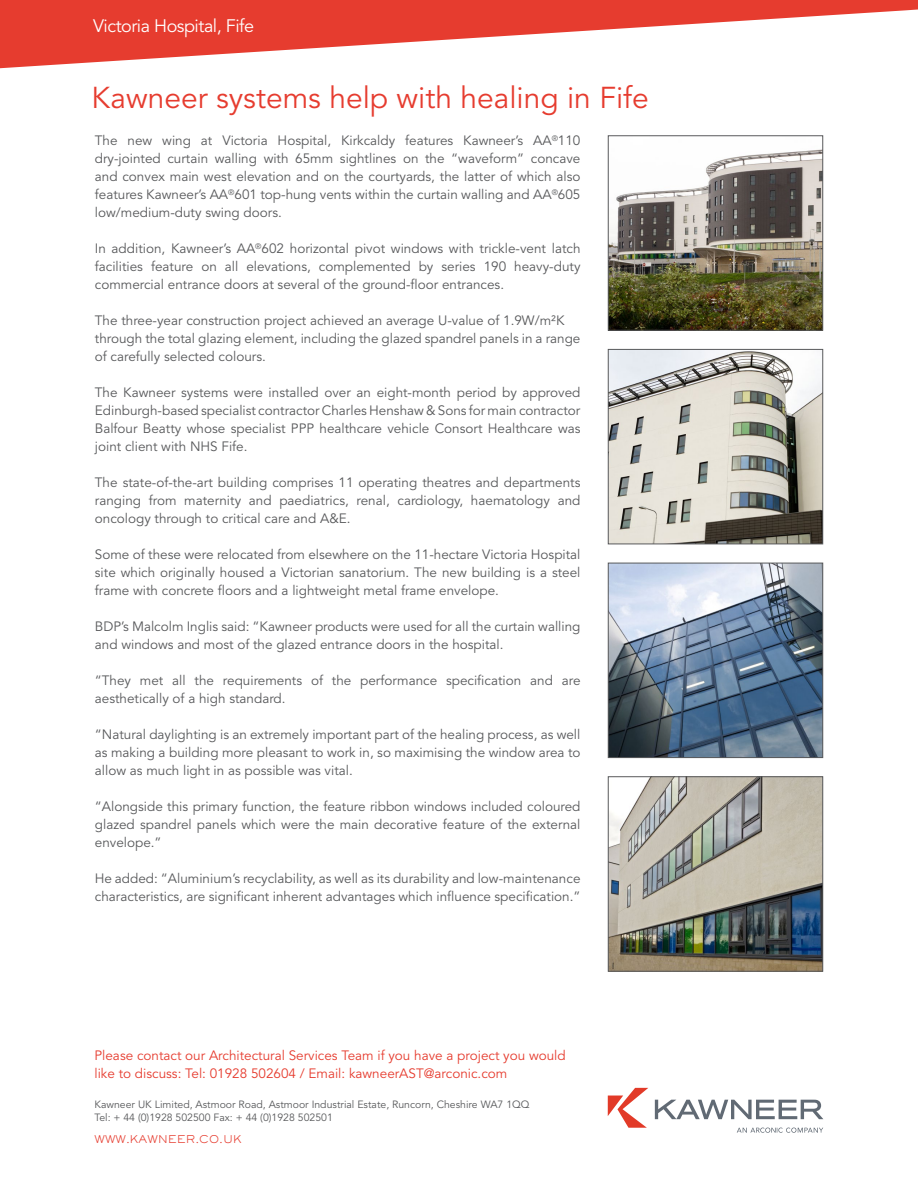
<style>
.page{position:relative;width:918px;height:1188px;background:#fff}
.page>*{position:absolute;margin:0;border:0;box-sizing:border-box;transform-origin:0 0}
.t1{font:30px "Avenir LT Std";color:#e63c2f}
.t2{font:18px "Avenir LT Std";letter-spacing:-.025em;color:#fff}
.t3{font:13.5px/18px "Avenir LT Std";color:#58595b;text-align:justify}
.t4{font:13.5px/18px "Avenir LT Std";color:#e63c2f}
.t5{font:10.5px/12.6px "Avenir LT Std";color:#58595b}
.t6{font:10.5px "Sackers Gothic Light AT";color:#e63c2f}
</style>
<div class="page">
<svg style="left:0;top:0;width:918px;height:68px;fill:#e63c2f"></svg>
<img style="left:610px;top:149px;width:211px;height:180px">
<div style="left:608px;top:135px;width:215px;height:196px;border:1px solid #58595b"></div>
<img style="left:610px;top:351px;width:211px;height:191px">
<div style="left:608px;top:349px;width:215px;height:195px;border:1px solid #58595b"></div>
<img style="left:610px;top:565px;width:211px;height:191px">
<div style="left:608px;top:563px;width:215px;height:195px;border:1px solid #58595b"></div>
<img style="left:610px;top:778px;width:211px;height:192px">
<div style="left:608px;top:776px;width:215px;height:196px;border:1px solid #58595b"></div>
<svg style="left:608px;top:1088px;width:40px;height:40px"></svg>
<svg style="left:655px;top:1100px;width:168px;height:19px"></svg>
<svg style="left:737px;top:1128px;width:86px;height:5px"></svg>
<h2 class="t2" style="left:93px;top:16px;width:163px">Victoria Hospital, Fife</h2>
<h1 class="t1" style="left:92px;top:80px;width:559px">Kawneer systems help with healing in Fife</h1>
<p class="t3" style="left:95px;top:132px;width:487px">The new wing at Victoria Hospital, Kirkcaldy features Kawneer’s AA<sup>®</sup>110 dry-jointed curtain walling with 65mm sightlines on the “waveform” concave and convex main west elevation and on the courtyards, the latter of which also features Kawneer’s AA<sup>®</sup>601 top-hung vents within the curtain walling and AA<sup>®</sup>605 low/medium-duty swing doors.</p>
<p class="t3" style="left:95px;top:240px;width:487px">In addition, Kawneer’s AA<sup>®</sup>602 horizontal pivot windows with trickle-vent latch facilities feature on all elevations, complemented by series 190 heavy-duty commercial entrance doors at several of the ground-floor entrances.</p>
<p class="t3" style="left:95px;top:312px;width:487px;text-align:left">The three-year construction project achieved an average U-value of 1.9W/m²K through the total glazing element, including the glazed spandrel panels in a range of carefully selected colours.</p>
<p class="t3" style="left:95px;top:384px;width:487px">The Kawneer systems were installed over an eight-month period by approved Edinburgh-based specialist contractor Charles Henshaw &amp; Sons for main contractor Balfour Beatty whose specialist PPP healthcare vehicle Consort Healthcare was joint client with NHS Fife.</p>
<p class="t3" style="left:95px;top:474px;width:487px">The state-of-the-art building comprises 11 operating theatres and departments ranging from maternity and paediatrics, renal, cardiology, haematology and oncology through to critical care and A&amp;E.</p>
<p class="t3" style="left:95px;top:546px;width:487px">Some of these were relocated from elsewhere on the 11-hectare Victoria Hospital site which originally housed a Victorian sanatorium. The new building is a steel frame with concrete floors and a lightweight metal frame envelope.</p>
<p class="t3" style="left:95px;top:618px;width:487px">BDP’s Malcolm Inglis said: “Kawneer products were used for all the curtain walling and windows and most of the glazed entrance doors in the hospital.</p>
<p class="t3" style="left:95px;top:672px;width:487px">“They met all the requirements of the performance specification and are aesthetically of a high standard.</p>
<p class="t3" style="left:95px;top:726px;width:487px">“Natural daylighting is an extremely important part of the healing process, as well as making a building more pleasant to work in, so maximising the window area to allow as much light in as possible was vital.</p>
<p class="t3" style="left:95px;top:798px;width:487px">“Alongside this primary function, the feature ribbon windows included coloured glazed spandrel panels which were the main decorative feature of the external envelope.”</p>
<p class="t3" style="left:95px;top:870px;width:487px">He added: “Aluminium’s recyclability, as well as its durability and low-maintenance characteristics, are significant inherent advantages which influence specification.”</p>
<p class="t4" style="left:94px;top:1047px;width:473px">Please contact our Architectural Services Team if you have a project you would like to discuss: Tel: 01928 502604 / Email: kawneerAST@arconic.com</p>
<p class="t5" style="left:94px;top:1099px;width:437px">Kawneer UK Limited, Astmoor Road, Astmoor Industrial Estate, Runcorn, Cheshire WA7 1QQ<br>Tel: + 44 (0)1928 502500 Fax: + 44 (0)1928 502501</p>
<p class="t6" style="left:94px;top:1132px;width:149px">WWW.KAWNEER.CO.UK</p>
</div>
